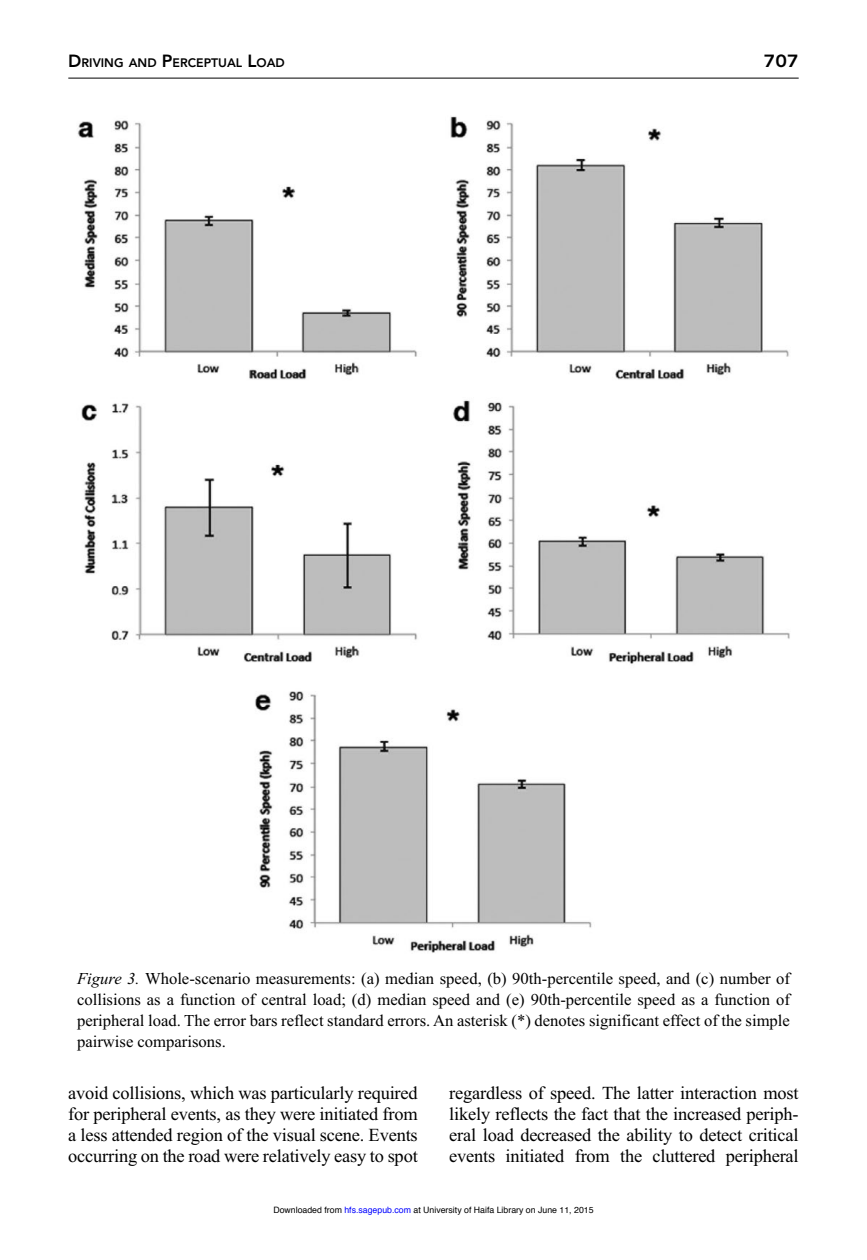
<style>
.page{position:relative;width:867px;height:1260px;background:#fff}
.page>*{position:absolute;margin:0;border:0;box-sizing:border-box;transform-origin:0 0}
.t1{font:18.38px/21px "Times New Roman";letter-spacing:-.01em;color:#000;text-align:justify}
.t2{font:800 17.5px "Avenir LT Std";color:#000;scale:1.12 1}
.t3{font:16.62px/21px "Times New Roman";color:#000;text-align:justify}
.t4{font:800 12.25px "Avenir LT Std";color:#000}
.t5{font:8.75px "Helvetica";color:#000}
.s1{font-size:17.5px}
.s2{font-style:italic}
.s3{color:#00f}
</style>
<div class="page">
<hr style="left:68px;top:78px;width:730px;height:1px;background:#000">
<img style="left:77px;top:116px;width:713px;height:837px">
<p class="t4" style="left:68px;top:56px;width:218px"><span class="s1">D</span>RIVING AND <span class="s1">P</span>ERCEPTUAL <span class="s1">L</span>OAD</p>
<p class="t2" style="left:763px;top:51px;width:33px">707</p>
<p class="t3" style="left:77px;top:967px;width:714px"><span class="s2">Figure 3.</span> Whole-scenario measurements: (a) median speed, (b) 90th-percentile speed, and (c) number of collisions as a function of central load; (d) median speed and (e) 90th-percentile speed as a function of peripheral load. The error bars reflect standard errors. An asterisk (*) denotes significant effect of the simple pairwise comparisons.</p>
<p class="t1" style="left:68px;top:1082px;width:351px">avoid collisions, which was particularly required for peripheral events, as they were initiated from a less attended region of the visual scene. Events occurring on the road were relatively easy to spot</p>
<p class="t1" style="left:449px;top:1082px;width:351px">regardless of speed. The latter interaction most likely reflects the fact that the increased periph&shy;eral load decreased the ability to detect critical events initiated from the cluttered peripheral</p>
<p class="t5" style="left:273px;top:1206px;width:322px">Downloaded from <span class="s3">hfs.sagepub.com</span> at University of Haifa Library on June 11, 2015</p>
</div>
